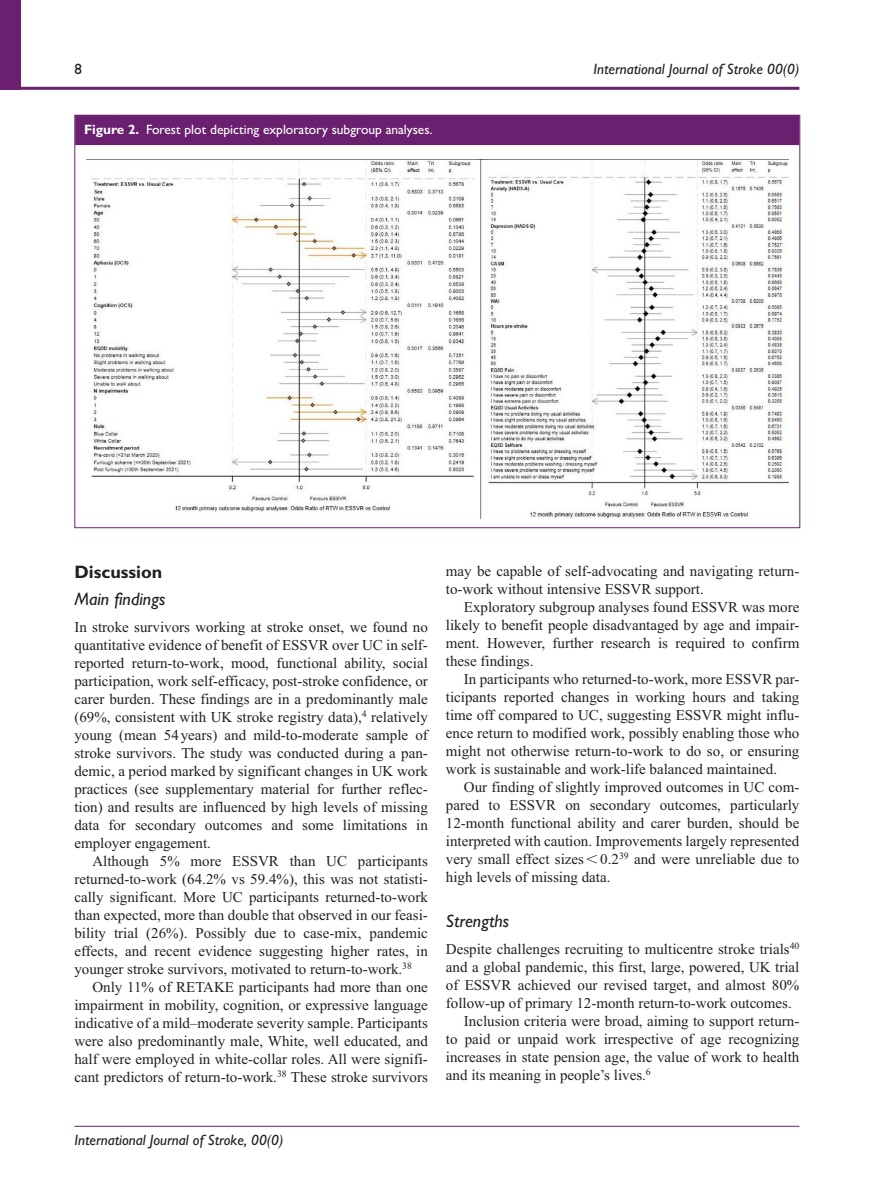
<style>
.page{position:relative;width:893px;height:1191px;background:#fff}
.page>*{position:absolute;margin:0;border:0;box-sizing:border-box;transform-origin:0 0}
.t1{font:italic 500 18px "Gill Sans MT Pro";color:#231f20}
.t2{font:700 18px "Gill Sans Std";color:#231f20}
.t3{font:15px/18px "Times New Roman";color:#231f20;text-align:justify}
.t4{font:italic 500 15px "Gill Sans MT Pro";color:#231f20}
.t5{font:500 15px "Gill Sans MT Pro";color:#231f20}
.t6{font:500 13.5px "Gill Sans MT Pro";color:#fff}
.s1{font-family:"Gill Sans Std";font-weight:700}
</style>
<div class="page">
<hr style="left:0;top:87px;width:799px;height:3px;background:#6b206f">
<div style="left:0;top:0;width:21px;height:89px;background:#6b206f"></div>
<hr style="left:74px;top:1125px;width:725px;height:1px;background:#6b206f">
<div style="left:75px;top:115px;width:724px;height:30px;background:#6b206f"></div>
<img style="left:91px;top:160px;width:697px;height:358px">
<p class="t5" style="left:74px;top:60px;width:9px">8</p>
<p class="t4" style="left:593px;top:60px;width:207px">International Journal of Stroke 00(0)</p>
<p class="t6" style="left:84px;top:121px;width:350px"><span class="s1">Figure 2.</span> Forest plot depicting exploratory subgroup analyses.</p>
<p class="t2" style="left:74px;top:561px;width:89px">Discussion</p>
<p class="t1" style="left:74px;top:588px;width:93px">Main findings</p>
<p class="t3" style="left:74px;top:618px;width:355px">In stroke survivors working at stroke onset, we found no quantitative evidence of benefit of ESSVR over UC in self&shy;reported return-to-work, mood, functional ability, social participation, work self-efficacy, post-stroke confidence, or carer burden. These findings are in a predominantly male (69%, consistent with UK stroke registry data),<sup>4</sup> relatively young (mean 54years) and mild-to-moderate sample of stroke survivors. The study was conducted during a pan&shy;demic, a period marked by significant changes in UK work practices (see supplementary material for further reflec&shy;tion) and results are influenced by high levels of missing data for secondary outcomes and some limitations in employer engagement.</p>
<p class="t3" style="left:74px;top:852px;width:355px;text-indent:18px">Although 5% more ESSVR than UC participants returned-to-work (64.2% vs 59.4%), this was not statisti&shy;cally significant. More UC participants returned-to-work than expected, more than double that observed in our feasi&shy;bility trial (26%). Possibly due to case-mix, pandemic effects, and recent evidence suggesting higher rates, in younger stroke survivors, motivated to return-to-work.<sup>38</sup></p>
<p class="t3" style="left:74px;top:978px;width:355px;text-indent:18px">Only 11% of RETAKE participants had more than one impairment in mobility, cognition, or expressive language indicative of a mild–moderate severity sample. Participants were also predominantly male, White, well educated, and half were employed in white-collar roles. All were signifi&shy;cant predictors of return-to-work.<sup>38</sup> These stroke survivors</p>
<p class="t3" style="left:446px;top:562px;width:355px">may be capable of self-advocating and navigating return&shy;to-work without intensive ESSVR support.</p>
<p class="t3" style="left:446px;top:598px;width:355px;text-indent:18px">Exploratory subgroup analyses found ESSVR was more likely to benefit people disadvantaged by age and impair&shy;ment. However, further research is required to confirm these findings.</p>
<p class="t3" style="left:446px;top:670px;width:355px;text-indent:18px">In participants who returned-to-work, more ESSVR par&shy;ticipants reported changes in working hours and taking time off compared to UC, suggesting ESSVR might influ&shy;ence return to modified work, possibly enabling those who might not otherwise return-to-work to do so, or ensuring work is sustainable and work-life balanced maintained.</p>
<p class="t3" style="left:446px;top:778px;width:355px;text-indent:18px">Our finding of slightly improved outcomes in UC com&shy;pared to ESSVR on secondary outcomes, particularly 12-month functional ability and carer burden, should be interpreted with caution. Improvements largely represented very small effect sizes 0.2<sup>39</sup> and were unreliable due to high levels of missing data.</p>
<p class="t1" style="left:446px;top:910px;width:65px">Strengths</p>
<p class="t3" style="left:446px;top:940px;width:355px">Despite challenges recruiting to multicentre stroke trials<sup>40</sup></p>
<p class="t3" style="left:446px;top:958px;width:355px">and a global pandemic, this first, large, powered, UK trial</p>
<p class="t3" style="left:446px;top:976px;width:355px">of ESSVR achieved our revised target, and almost 80%</p>
<p class="t3" style="left:446px;top:994px;width:347px">follow-up of primary 12-month return-to-work outcomes.</p>
<p class="t3" style="left:464px;top:1012px;width:337px">Inclusion criteria were broad, aiming to support return-</p>
<p class="t3" style="left:446px;top:1030px;width:355px">to paid or unpaid work irrespective of age recognizing</p>
<p class="t3" style="left:446px;top:1048px;width:355px">increases in state pension age, the value of work to health</p>
<p class="t3" style="left:446px;top:1066px;width:206px">and its meaning in people’s lives.<sup>6</sup></p>
<p class="t4" style="left:74px;top:1130px;width:210px">International Journal of Stroke, 00(0)</p>
</div>
